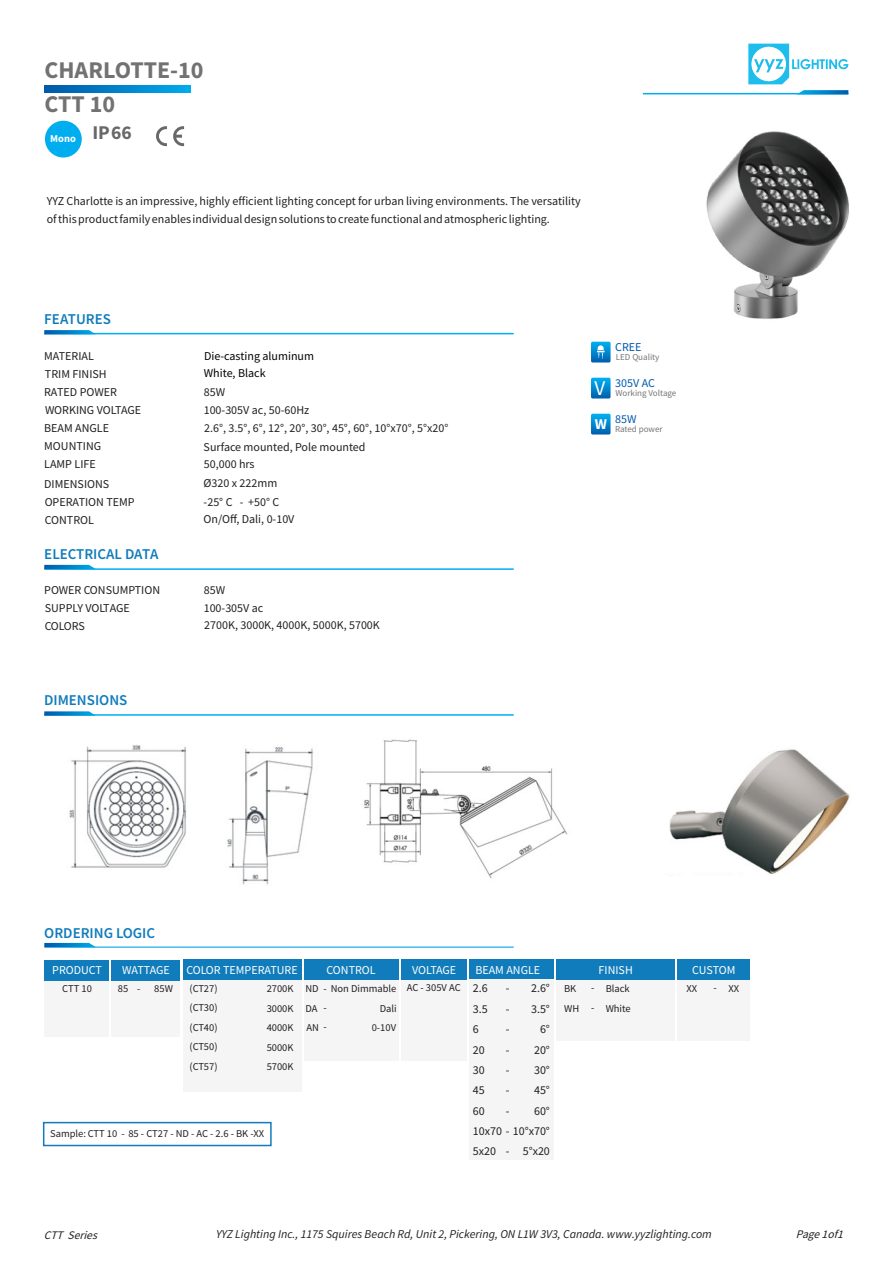
<style>
.page{position:relative;width:893px;height:1262px;background:#fff}
.page>*{position:absolute;margin:0;border:0;box-sizing:border-box;transform-origin:0 0}
.t1{font:700 24px/34px "Source Sans Pro";color:#737273}
.t2{font:21px "Source Sans Pro";color:#fff}
.t3{font:600 15px "Source Sans Pro";color:#107cbc}
.t4{font:12px/20.4px "Source Sans Pro";color:#231f20}
.t5{font:italic 12px "Source Sans Pro";color:#231f20}
.t6{font:12px "Source Sans Pro";color:#fff}
.t7{font:12px/17.1px "Source Sans Pro";color:#020203}
.t8{font:12px "Source Sans Pro";color:#0059aa}
.t9{font:italic 11.55px "Source Sans Pro";color:#231f20}
.t10{font:10.5px/19.5px "Source Sans Pro";color:#231f20}
.t11{font:700 10.5px "Source Sans Pro";color:#fff}
.t12{font:9px "Source Sans Pro";color:#767677}
.s1{font-size:12px}
</style>
<div class="page">
<div style="left:304px;top:980px;width:94px;height:80px;background:#f5f5f5"></div>
<div style="left:182px;top:980px;width:119px;height:111px;background:#f5f5f5"></div>
<svg style="left:748px;top:44px;width:100px;height:40px"></svg>
<hr style="left:643px;top:93px;width:205px;height:1px;background:#00aeef">
<hr style="left:44px;top:333px;width:469px;height:1px;background:#00aeef">
<svg style="left:44px;top:330px;width:52px;height:4px"></svg>
<hr style="left:44px;top:568px;width:469px;height:2px;background:#00aeef">
<svg style="left:44px;top:565px;width:52px;height:4px"></svg>
<svg style="left:796px;top:90px;width:52px;height:4px"></svg>
<div style="left:591px;top:342px;width:19px;height:20px;background:linear-gradient(to bottom,#00aff0,#0065b1);border-radius:2px"></div>
<svg style="left:597px;top:345px;width:7px;height:14px"></svg>
<div style="left:591px;top:378px;width:19px;height:20px;background:linear-gradient(to bottom,#00aff0,#0065b1);border-radius:2px"></div>
<div style="left:591px;top:414px;width:19px;height:20px;background:linear-gradient(to bottom,#00aff0,#0065b1);border-radius:2px"></div>
<svg style="left:156px;top:126px;width:11px;height:20px"></svg>
<svg style="left:173px;top:126px;width:11px;height:20px"></svg>
<div style="left:45px;top:121px;width:37px;height:36px;background:#00aeef;border-radius:50%"></div>
<svg style="left:45px;top:85px;width:146px;height:8px"></svg>
<hr style="left:44px;top:714px;width:469px;height:1px;background:#00aeef">
<svg style="left:44px;top:711px;width:52px;height:4px"></svg>
<hr style="left:44px;top:946px;width:469px;height:2px;background:#45bcec">
<svg style="left:44px;top:943px;width:52px;height:4px"></svg>
<div style="left:43px;top:1121px;width:229px;height:25px;border:2px solid #107cbc"></div>
<div style="left:112px;top:980px;width:68px;height:57px;background:#f5f5f5"></div>
<div style="left:44px;top:980px;width:65px;height:57px;background:#f5f5f5"></div>
<div style="left:304px;top:959px;width:94px;height:21px;background:#107cbc"></div>
<div style="left:112px;top:959px;width:68px;height:21px;background:#107cbc"></div>
<div style="left:44px;top:959px;width:65px;height:21px;background:#107cbc"></div>
<div style="left:401px;top:959px;width:65px;height:21px;background:#107cbc"></div>
<div style="left:401px;top:980px;width:65px;height:80px;background:#f5f5f5"></div>
<div style="left:469px;top:959px;width:84px;height:21px;background:#107cbc"></div>
<div style="left:556px;top:959px;width:119px;height:21px;background:#107cbc"></div>
<div style="left:677px;top:959px;width:72px;height:21px;background:#107cbc"></div>
<div style="left:469px;top:980px;width:84px;height:180px;background:#f5f5f5"></div>
<div style="left:556px;top:980px;width:119px;height:60px;background:#f5f5f5"></div>
<div style="left:677px;top:980px;width:72px;height:60px;background:#f5f5f5"></div>
<div style="left:182px;top:959px;width:119px;height:21px;background:#107cbc"></div>
<img style="left:669px;top:749px;width:181px;height:125px">
<img style="left:706px;top:131px;width:143px;height:188px">
<img style="left:69px;top:745px;width:245px;height:140px">
<img style="left:364px;top:739px;width:204px;height:139px">
<h1 class="t1" style="left:44px;top:55px;width:161px">CHARLOTTE-10<br>CTT 10</h1>
<p class="t11" style="left:50px;top:135px;width:83px">Mono <sup>IP66</sup></p>
<p class="t4" style="left:47px;top:193px;width:535px;line-height:18px">YYZ Charlotte is an impressive, highly efficient lighting concept for urban living environments. The versatility of this product family enables individual design solutions to create functional and atmospheric lighting.</p>
<p class="t3" style="left:44px;top:313px;width:68px">FEATURES</p>
<p class="t4" style="left:44px;top:348px;width:64px;line-height:18px">MATERIAL<br>TRIM FINISH</p>
<p class="t7" style="left:204px;top:349px;width:112px">Die-casting aluminum<br>White, Black</p>
<p class="t4" style="left:45px;top:400px;width:98px">WORKING VOLTAGE</p>
<p class="t4" style="left:44px;top:383px;width:74px">RATED POWER</p>
<p class="t4" style="left:44px;top:419px;width:66px">BEAM ANGLE</p>
<p class="t4" style="left:44px;top:455px;width:53px">LAMP LIFE</p>
<p class="t4" style="left:204px;top:383px;width:23px">85W</p>
<p class="t4" style="left:204px;top:400px;width:107px">100-305V ac, 50-60Hz</p>
<p class="t4" style="left:204px;top:419px;width:246px">2.6°, 3.5°, 6°, 12°, 20°, 30°, 45°, 60°, 10°x70°, 5°x20°</p>
<p class="t4" style="left:44px;top:437px;width:58px">MOUNTING</p>
<p class="t4" style="left:204px;top:438px;width:163px">Surface mounted, Pole mounted</p>
<p class="t4" style="left:204px;top:454px;width:52px">50,000 hrs</p>
<p class="t4" style="left:44px;top:476px;width:92px;line-height:18px">DIMENSIONS<br>OPERATION TEMP</p>
<p class="t4" style="left:203px;top:474px;width:77px;line-height:19.2px">Ø320 x 222mm -25° C - +50° C</p>
<p class="t4" style="left:45px;top:510px;width:51px">CONTROL</p>
<p class="t4" style="left:203px;top:510px;width:92px">On/Off, Dali, 0-10V</p>
<p class="t3" style="left:44px;top:547px;width:116px">ELECTRICAL DATA</p>
<p class="t4" style="left:44px;top:582px;width:117px;line-height:18px">POWER CONSUMPTION<br>SUPPLY VOLTAGE<br>COLORS</p>
<p class="t4" style="left:204px;top:581px;width:23px">85W</p>
<p class="t4" style="left:204px;top:599px;width:61px">100-305V ac</p>
<p class="t4" style="left:204px;top:616px;width:177px">2700K, 3000K, 4000K, 5000K, 5700K</p>
<p class="t3" style="left:44px;top:694px;width:85px">DIMENSIONS</p>
<p class="t3" style="left:44px;top:926px;width:112px">ORDERING LOGIC</p>
<p class="t8" style="left:615px;top:342px;width:28px">CREE</p>
<p class="t12" style="left:616px;top:353px;width:45px">LED Quality</p>
<p class="t8" style="left:615px;top:378px;width:41px">305V AC</p>
<h2 class="t2" style="left:594px;top:379px;width:12px">V</h2>
<p class="t12" style="left:615px;top:389px;width:62px">Working Voltage</p>
<p class="t8" style="left:615px;top:414px;width:23px">85W</p>
<p class="t12" style="left:594px;top:425px;width:69px"><sup>W</sup> Rated power</p>
<p class="t6" style="left:52px;top:965px;width:51px">PRODUCT</p>
<p class="t6" style="left:412px;top:964px;width:45px">VOLTAGE</p>
<p class="t6" style="left:475px;top:964px;width:66px">BEAM ANGLE</p>
<p class="t6" style="left:598px;top:964px;width:36px">FINISH</p>
<p class="t6" style="left:692px;top:964px;width:45px">CUSTOM</p>
<p class="t10" style="left:591px;top:979px;width:5px">-</p>
<p class="t10" style="left:713px;top:979px;width:5px">-</p>
<p class="t10" style="left:591px;top:998px;width:5px">-</p>
<p class="t6" style="left:122px;top:965px;width:49px">WATTAGE</p>
<p class="t6" style="left:186px;top:964px;width:113px">COLOR TEMPERATURE</p>
<p class="t6" style="left:326px;top:964px;width:51px">CONTROL</p>
<p class="t10" style="left:189px;top:979px;width:30px">(CT27)</p>
<p class="t10" style="left:189px;top:1018px;width:30px">(CT40)</p>
<p class="t4" style="left:531px;top:979px;width:20px;text-align:right">2.6°<br>3.5°<br>6°<br>20°<br>30°<br>45°<br>60°</p>
<p class="t4" style="left:522px;top:1142px;width:29px">5°x20</p>
<p class="t10" style="left:305px;top:979px;width:93px;line-height:20.2px;text-align:right">ND - Non Dimmable<br>Dali</p>
<p class="t10" style="left:372px;top:1018px;width:26px">0-10V</p>
<p class="t10" style="left:407px;top:978px;width:82px">AC - 305V AC <span class="s1">2.6</span></p>
<p class="t4" style="left:473px;top:999px;width:78px">3.5<br>6<br>20<br>30<br>45<br>60<br>10x70 - 10°x70°<br>5x20</p>
<p class="t10" style="left:605px;top:980px;width:26px">Black</p>
<p class="t10" style="left:728px;top:980px;width:12px">XX</p>
<p class="t10" style="left:605px;top:999px;width:27px">White</p>
<p class="t10" style="left:267px;top:979px;width:28px;text-align:justify">2700K 3000K 4000K</p>
<p class="t10" style="left:564px;top:979px;width:14px">BK</p>
<p class="t10" style="left:686px;top:979px;width:12px">XX</p>
<p class="t10" style="left:564px;top:999px;width:17px">WH</p>
<p class="t10" style="left:62px;top:980px;width:31px">CTT 10</p>
<p class="t10" style="left:118px;top:980px;width:24px">85 -</p>
<p class="t10" style="left:154px;top:980px;width:20px">85W</p>
<p class="t4" style="left:505px;top:979px;width:5px;text-align:justify">- - - - - - -</p>
<p class="t4" style="left:505px;top:1142px;width:5px">-</p>
<p class="t10" style="left:189px;top:998px;width:30px">(CT30)</p>
<p class="t10" style="left:305px;top:999px;width:23px">DA<br>AN -</p>
<p class="t10" style="left:323px;top:998px;width:5px">-</p>
<p class="t10" style="left:189px;top:1038px;width:30px">(CT50) (CT57)</p>
<p class="t10" style="left:267px;top:1038px;width:28px">5000K<br>5700K</p>
<p class="t10" style="left:50px;top:1124px;width:215px">Sample: CTT 10 - 85 - CT27 - ND - AC - 2.6 - BK -XX</p>
<p class="t9" style="left:44px;top:1230px;width:57px">CTT Series</p>
<p class="t5" style="left:216px;top:1228px;width:497px">YYZ Lighting Inc., 1175 Squires Beach Rd, Unit 2, Pickering, ON L1W 3V3, Canada. www.yyzlighting.com</p>
<p class="t9" style="left:796px;top:1229px;width:51px">Page1of1</p>
</div>
